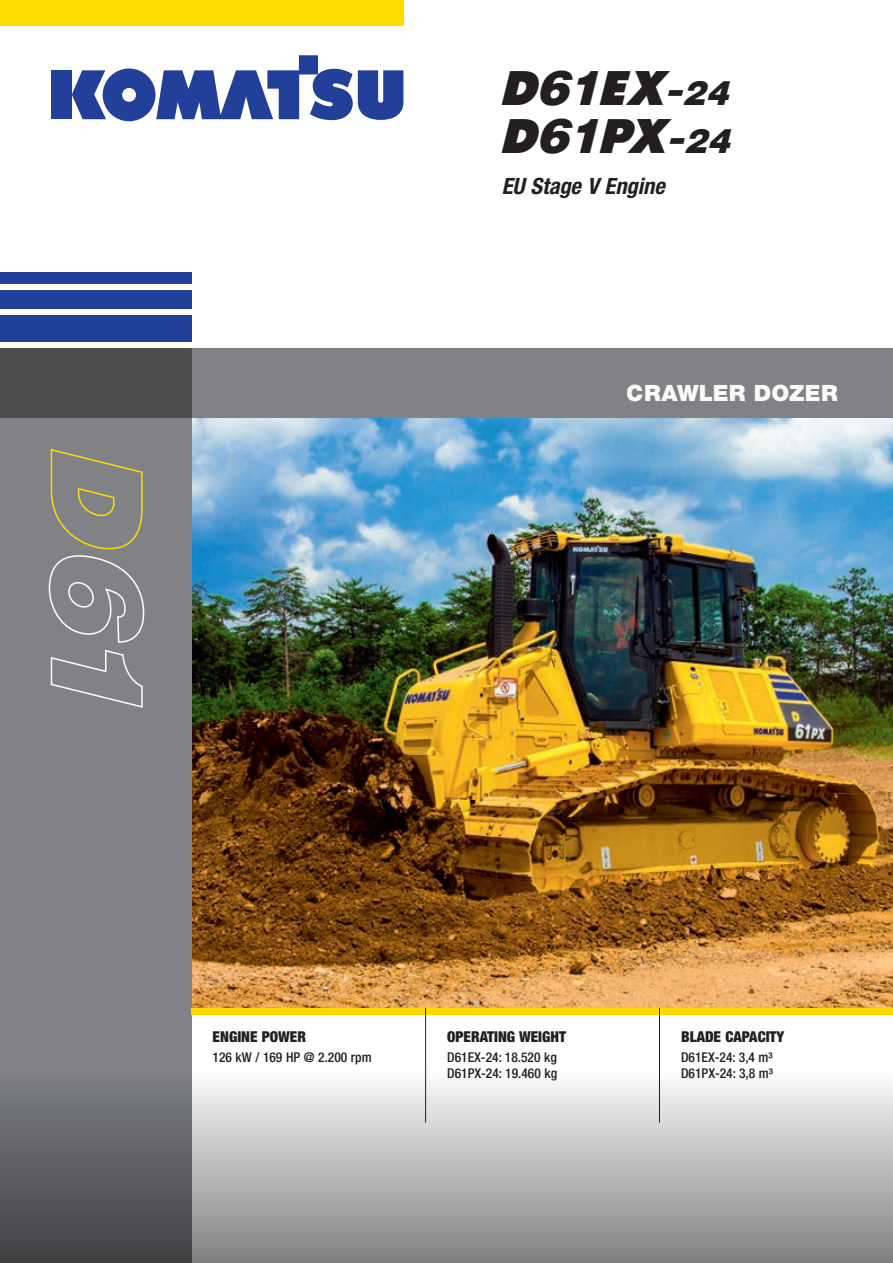
<style>
.page{position:relative;width:893px;height:1263px;background:#fff}
.page>*{position:absolute;margin:0;border:0;box-sizing:border-box;transform-origin:0 0}
.t1{font:italic 45px/48px "Komatsu VI";letter-spacing:-.04em;color:#231f20}
.t2{font:italic 700 condensed 22.5px "Helvetica Neue LT Pro";letter-spacing:-.005em;color:#231f20}
.t3{font:900 22.5px "Helvetica Neue LT Pro";letter-spacing:.01em;color:#fff}
.t4{font:900 condensed 15px "Helvetica Neue LT Pro";color:#231f20}
.t5{font:500 condensed 13.5px/16.5px "Helvetica Neue LT Pro";color:#231f20}
.s1{font-size:31.5px}
</style>
<div class="page">
<img style="left:192px;top:418px;width:701px;height:590px">
<div style="left:0;top:349px;width:192px;height:914px;background:#808285"></div>
<div style="left:0;top:316px;width:192px;height:26px;background:#223f99"></div>
<div style="left:0;top:290px;width:192px;height:19px;background:#223f99"></div>
<div style="left:0;top:272px;width:192px;height:12px;background:#223f99"></div>
<div style="left:0;top:0;width:404px;height:26px;background:#ffdc01"></div>
<div style="left:51px;top:70px;width:21px;height:49px;background:#223f99"></div>
<svg style="left:72px;top:55px;width:331px;height:66px"></svg>
<div style="left:191px;top:1008px;width:702px;height:6px;background:#ffdc01"></div>
<div style="left:0;top:349px;width:893px;height:69px;background:#808285"></div>
<div style="left:0;top:349px;width:192px;height:69px;background:#4b4c4d"></div>
<svg style="left:0;top:1071px;width:893px;height:192px;background:#a8a9aa"></svg>
<hr style="left:425px;top:1008px;width:1px;height:115px;background:#231f20">
<hr style="left:659px;top:1008px;width:1px;height:115px;background:#231f20">
<svg style="left:49px;top:449px;width:96px;height:259px"></svg>
<h1 class="t1" style="left:502px;top:63px;width:231px">D61EX<span class="s1">-24<br></span>D61PX<span class="s1">-24</span></h1>
<h2 class="t2" style="left:502px;top:172px;width:164px">EU Stage V Engine</h2>
<h2 class="t3" style="left:627px;top:379px;width:212px">CRAWLER DOZER</h2>
<p class="t4" style="left:213px;top:1028px;width:95px">ENGINE POWER</p>
<p class="t5" style="left:213px;top:1048px;width:161px">126 kW / 169 HP @ 2.200 rpm</p>
<p class="t4" style="left:447px;top:1028px;width:120px">OPERATING WEIGHT</p>
<p class="t5" style="left:447px;top:1048px;width:111px">D61EX-24: 18.520 kg<br>D61PX-24: 19.460 kg</p>
<p class="t4" style="left:681px;top:1028px;width:105px">BLADE CAPACITY</p>
<p class="t5" style="left:681px;top:1048px;width:93px">D61EX-24: 3,4 m³<br>D61PX-24: 3,8 m³</p>
</div>
